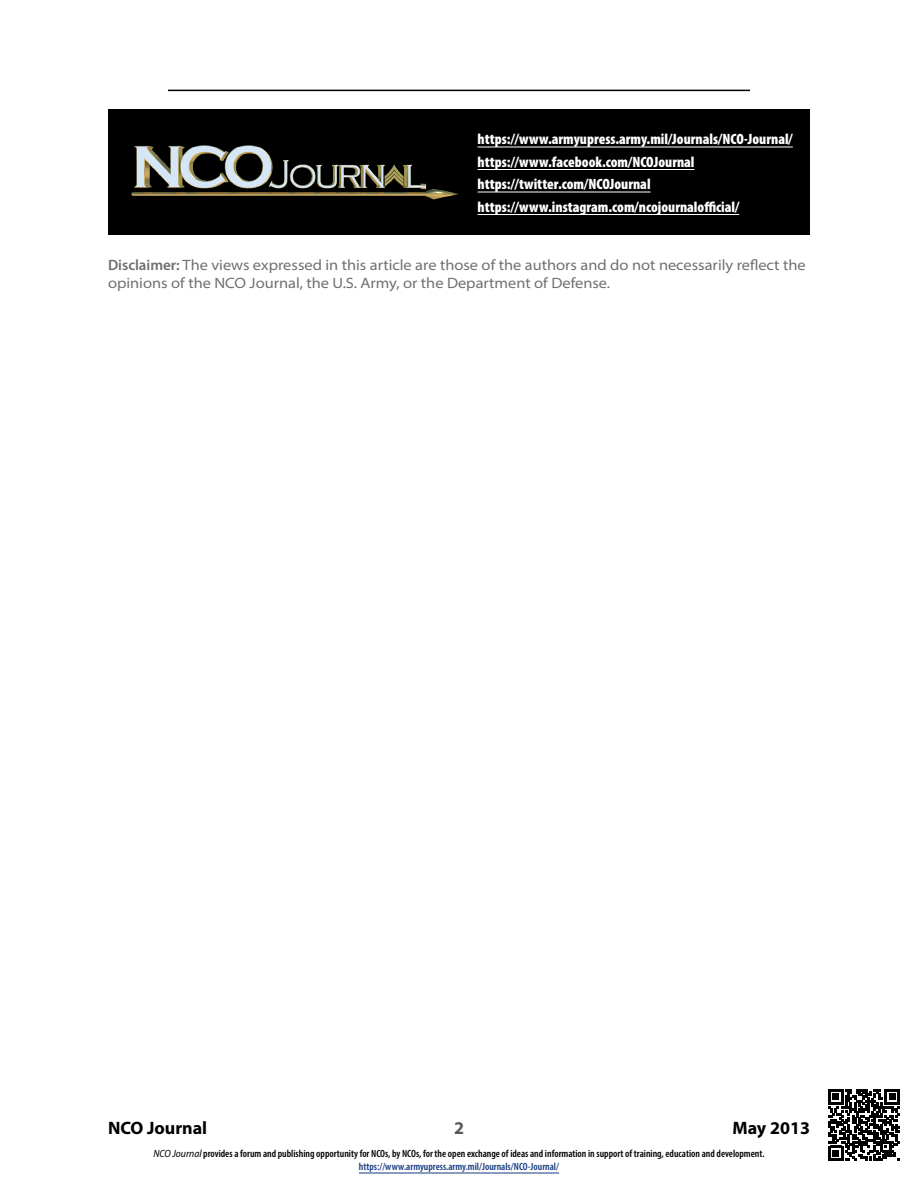
<style>
.page{position:relative;width:918px;height:1188px;background:#fff}
.page>*{position:absolute;margin:0;border:0;box-sizing:border-box;transform-origin:0 0}
.t1{font:700 18px "Myriad Pro";color:#000}
.t2{font:700 18px "Myriad Pro";color:#58595b}
.contact_urls{font:900 condensed 15px "Myriad Pro";color:#fff}
.disclaimer{font:semi-expanded 15px/18px "Myriad Pro";color:#6d6e71}
.t3{font:600 condensed 10.5px/13.5px "Myriad Pro";color:#000;text-align:center}
.s1{font-weight:600;font-stretch:normal}
.s2{font-weight:400;font-style:italic;font-stretch:semi-condensed}
.s3{color:#15397f}
</style>
<div class="page">
<hr style="left:359px;top:1173px;width:200px;height:1px;background:#15397f">
<svg style="left:828px;top:1089px;width:72px;height:72px"></svg>
<hr style="left:168px;top:90px;width:582px;height:1px;background:#000">
<div style="left:108px;top:109px;width:702px;height:126px;background:#000"></div>
<hr style="left:478px;top:147px;width:315px;height:1px;background:#fff">
<hr style="left:478px;top:169px;width:217px;height:1px;background:#fff">
<hr style="left:478px;top:192px;width:173px;height:1px;background:#fff">
<hr style="left:478px;top:214px;width:261px;height:1px;background:#fff">
<img style="left:210px;top:145px;width:249px;height:55px">
<svg style="left:131px;top:91px;width:79px;height:105px"></svg>
<svg style="left:228px;top:91px;width:102px;height:107px"></svg>
<svg style="left:348px;top:91px;width:102px;height:107px"></svg>
<svg style="left:468px;top:91px;width:102px;height:102px"></svg>
<svg style="left:588px;top:91px;width:102px;height:102px"></svg>
<svg style="left:708px;top:91px;width:85px;height:57px"></svg>
<p class="contact_urls" style="left:478px;top:129px;width:317px">https://www.armyupress.army.mil/Journals/NCO-Journal/</p>
<p class="contact_urls" style="left:478px;top:152px;width:218px">https://www.facebook.com/NCOJournal</p>
<p class="contact_urls" style="left:478px;top:174px;width:175px">https://twitter.com/NCOJournal</p>
<p class="contact_urls" style="left:478px;top:197px;width:263px">https://www.instagram.com/ncojournalofficial/</p>
<p class="disclaimer" style="left:108px;top:256px;width:699px"><span class="s1">Disclaimer:</span> The views expressed in this article are those of the authors and do not necessarily reflect the opinions of the NCO Journal, the U.S. Army, or the Department of Defense.</p>
<h1 class="t1" style="left:108px;top:1116px;width:101px">NCO Journal</h1>
<h1 class="t2" style="left:454px;top:1116px;width:11px">2</h1>
<h1 class="t1" style="left:732px;top:1116px;width:79px">May 2013</h1>
<p class="t3" style="left:153px;top:1146px;width:613px"><span class="s2">NCO Journal</span> provides a forum and publishing opportunity for NCOs, by NCOs, for the open exchange of ideas and information in support of training, education and development. <span class="s3">https://www.armyupress.army.mil/Journals/NCO-Journal/</span></p>
</div>
